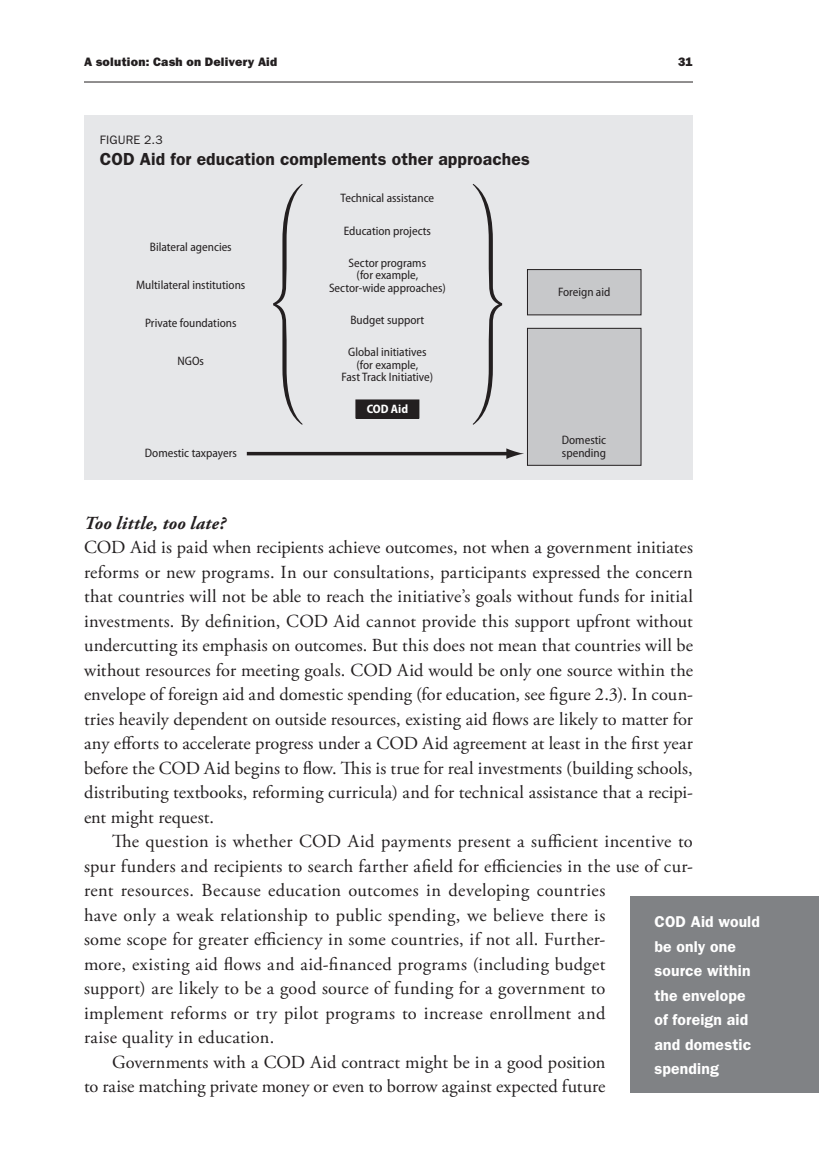
<style>
.page{position:relative;width:819px;height:1166px;background:#fff}
.page>*{position:absolute;margin:0;border:0;box-sizing:border-box;transform-origin:0 0}
.t1{font:18.38px/24.5px "Adobe Garamond Pro";letter-spacing:.015em;color:#231f20;text-align:justify}
.t2{font:italic 700 18.38px "Adobe Garamond Pro";letter-spacing:.015em;color:#231f20}
.t3{font:600 17.5px "ITC Franklin Gothic Std";letter-spacing:.005em;color:#231f20}
.t4{font:600 15.75px/24.5px "ITC Franklin Gothic Std";letter-spacing:.01em;color:#fff}
.t5{font:semi-condensed 12.25px/12.2px "Myriad Pro";color:#231f20;text-align:center}
.t6{font:12.25px "ITC Franklin Gothic Std Hvy";letter-spacing:.02em;color:#231f20}
.t7{font:12.25px "ITC Franklin Gothic Std";letter-spacing:.02em;color:#231f20}
.t8{font:700 semi-condensed 12.25px "Myriad Pro";letter-spacing:-.005em;color:#fff}
</style>
<div class="page">
<hr style="left:84px;top:82px;width:609px;height:1px;background:#231f20">
<div style="left:84px;top:116px;width:609px;height:364px;background:#e6e7e9"></div>
<div style="left:527px;top:269px;width:114px;height:46px;background:#c7c8ca"></div>
<div style="left:527px;top:269px;width:114px;height:46px;border:1px solid #231f20"></div>
<div style="left:356px;top:400px;width:63px;height:18px;background:#231f20"></div>
<div style="left:527px;top:328px;width:114px;height:137px;background:#c7c8ca"></div>
<div style="left:527px;top:328px;width:114px;height:138px;border:1px solid #231f20"></div>
<svg style="left:473px;top:184px;width:29px;height:241px"></svg>
<svg style="left:273px;top:184px;width:30px;height:241px"></svg>
<hr style="left:247px;top:452px;width:263px;height:3px;background:#231f20">
<svg style="left:506px;top:448px;width:18px;height:11px"></svg>
<div style="left:630px;top:896px;width:189px;height:196px;background:#808285"></div>
<p class="t6" style="left:84px;top:55px;width:195px">A solution: Cash on Delivery Aid</p>
<p class="t6" style="left:678px;top:55px;width:16px">31</p>
<p class="t7" style="left:100px;top:132px;width:65px">FIGURE 2.3</p>
<p class="t3" style="left:100px;top:148px;width:432px">COD Aid for education complements other approaches</p>
<p class="t5" style="left:150px;top:241px;width:83px">Bilateral agencies</p>
<p class="t5" style="left:136px;top:279px;width:111px">Multilateral institutions</p>
<p class="t5" style="left:145px;top:317px;width:93px">Private foundations</p>
<p class="t5" style="left:178px;top:355px;width:28px">NGOs</p>
<p class="t5" style="left:341px;top:192px;width:95px">Technical assistance</p>
<p class="t5" style="left:344px;top:225px;width:89px">Education projects</p>
<p class="t5" style="left:329px;top:257px;width:118px">Sector programs<br>(for example,<br>Sector-wide approaches)</p>
<p class="t5" style="left:350px;top:314px;width:75px">Budget support</p>
<p class="t5" style="left:342px;top:346px;width:93px">Global initiatives (for example,<br>Fast Track Initiative)</p>
<p class="t8" style="left:367px;top:402px;width:43px">COD Aid</p>
<p class="t5" style="left:558px;top:286px;width:54px">Foreign aid</p>
<p class="t5" style="left:562px;top:434px;width:46px">Domestic</p>
<p class="t5" style="left:145px;top:446px;width:94px">Domestic taxpayers</p>
<p class="t5" style="left:562px;top:446px;width:46px">spending</p>
<p class="t2" style="left:84px;top:512px;width:143px">Too little, too late?</p>
<p class="t1" style="left:84px;top:536px;width:611px">COD Aid is paid when recipients achieve outcomes, not when a government initiates reforms or new programs. In our consultations, participants expressed the concern that countries will not be able to reach the initiative’s goals without funds for initial investments. By definition, COD Aid cannot provide this support upfront without undercutting its emphasis on outcomes. But this does not mean that countries will be without resources for meeting goals. COD Aid would be only one source within the envelope of foreign aid and domestic spending (for education, see figure 2.3). In coun&shy;tries heavily dependent on outside resources, existing aid flows are likely to matter for any efforts to accelerate progress under a COD Aid agreement at least in the first year before the COD Aid begins to flow. This is true for real investments (building schools, distributing textbooks, reforming curricula) and for technical assistance that a recipi&shy;ent might request.</p>
<p class="t1" style="left:112px;top:830px;width:582px">The question is whether COD Aid payments present a sufficient incentive to</p>
<p class="t1" style="left:84px;top:854px;width:611px">spur funders and recipients to search farther afield for efficiencies in the use of cur-</p>
<p class="t1" style="left:84px;top:879px;width:523px">rent resources. Because education outcomes in developing countries</p>
<p class="t1" style="left:84px;top:903px;width:523px">have only a weak relationship to public spending, we believe there is</p>
<p class="t1" style="left:84px;top:928px;width:523px">some scope for greater efficiency in some countries, if not all. Further-</p>
<p class="t1" style="left:84px;top:952px;width:523px">more, existing aid flows and aid-financed programs (including budget</p>
<p class="t1" style="left:84px;top:977px;width:523px">support) are likely to be a good source of funding for a government to</p>
<p class="t1" style="left:84px;top:1001px;width:523px">implement reforms or try pilot programs to increase enrollment and</p>
<p class="t1" style="left:84px;top:1026px;width:192px">raise quality in education.</p>
<p class="t1" style="left:112px;top:1050px;width:495px">Governments with a COD Aid contract might be in a good position</p>
<p class="t1" style="left:84px;top:1075px;width:523px">to raise matching private money or even to borrow against expected future</p>
<p class="t4" style="left:654px;top:909px;width:107px">COD Aid would be only one source within the envelope of foreign aid and domestic spending</p>
</div>
